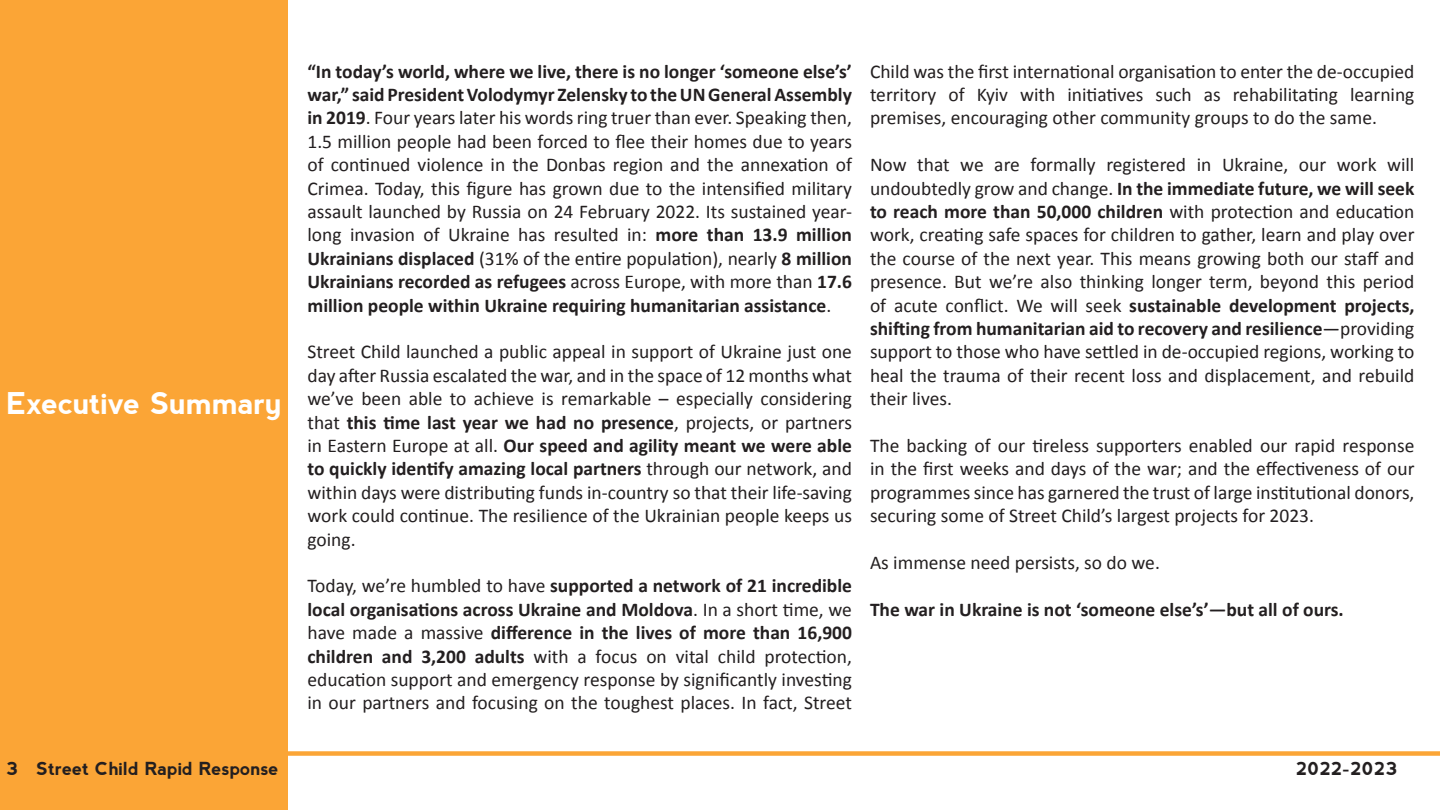
<style>
.page{position:relative;width:1440px;height:810px;background:#fff}
.page>*{position:absolute;margin:0;border:0;box-sizing:border-box;transform-origin:0 0}
.Sidebar_Title{font:700 30px "nevis";letter-spacing:-.01em;color:#fff}
.t1{font:19.5px/23.4px "Calibri";color:#231f20;text-align:justify}
.t2{font:700 19.5px "Calibri";color:#231f20}
.t3{font:700 18px "nevis";color:#231f20}
.s1{font-weight:700}
</style>
<div class="page">
<div style="left:0;top:0;width:288px;height:810px;background:#fba536"></div>
<div style="left:0;top:751px;width:1440px;height:5px;background:#fba536"></div>
<p class="Sidebar_Title" style="left:6px;top:386px;width:277px">Executive Summary</p>
<p class="t1" style="left:308px;top:59px;width:546px"><span class="s1">“In today’s world, where we live, there is no longer ‘someone else’s’ war,” said President Volodymyr Zelensky to the UN General Assembly in 2019</span>. Four years later his words ring truer than ever. Speaking then, 1.5 million people had been forced to flee their homes due to years of continued violence in the Donbas region and the annexation of Crimea. Today, this figure has grown due to the intensified military assault launched by Russia on 24 February 2022. Its sustained year&shy;long invasion of Ukraine has resulted in: <span class="s1">more than 13.9 million Ukrainians displaced</span> (31% of the entire population), nearly <span class="s1">8 million Ukrainians recorded as refugees</span> across Europe, with more than <span class="s1">17.6 million people within Ukraine requiring humanitarian assistance</span>.</p>
<p class="t1" style="left:308px;top:340px;width:546px">Street Child launched a public appeal in support of Ukraine just one day after Russia escalated the war, and in the space of 12 months what we’ve been able to achieve is remarkable – especially considering that <span class="s1">this time last year we had no presence</span>, projects, or partners in Eastern Europe at all. <span class="s1">Our speed and agility meant we were able to quickly identify amazing local partners</span> through our network, and within days were distributing funds in-country so that their life-saving work could continue. The resilience of the Ukrainian people keeps us going.</p>
<p class="t1" style="left:308px;top:574px;width:546px">Today, we’re humbled to have <span class="s1">supported a network of 21 incredible local organisations across Ukraine and Moldova</span>. In a short time, we have made a massive <span class="s1">difference in the lives of more than 16,900 children and 3,200 adults</span> with a focus on vital child protection, education support and emergency response by significantly investing in our partners and focusing on the toughest places. In fact, Street</p>
<p class="t1" style="left:870px;top:59px;width:546px">Child was the first international organisation to enter the de-occupied territory of Kyiv with initiatives such as rehabilitating learning premises, encouraging other community groups to do the same.</p>
<p class="t1" style="left:870px;top:153px;width:546px">Now that we are formally registered in Ukraine, our work will undoubtedly grow and change. <span class="s1">In the immediate future, we will seek to reach more than 50,000 children</span> with protection and education work, creating safe spaces for children to gather, learn and play over the course of the next year. This means growing both our staff and presence. But we’re also thinking longer term, beyond this period of acute conflict. We will seek <span class="s1">sustainable development projects, shifting from humanitarian aid to recovery and resilience</span>—providing support to those who have settled in de-occupied regions, working to heal the trauma of their recent loss and displacement, and rebuild their lives.</p>
<p class="t1" style="left:870px;top:433px;width:546px">The backing of our tireless supporters enabled our rapid response in the first weeks and days of the war; and the effectiveness of our programmes since has garnered the trust of large institutional donors, securing some of Street Child’s largest projects for 2023.</p>
<p class="t1" style="left:870px;top:550px;width:291px">As immense need persists, so do we.</p>
<p class="t2" style="left:870px;top:596px;width:475px">The war in Ukraine is not ‘someone else’s’—but all of ours.</p>
<p class="t3" style="left:6px;top:759px;width:274px">3 Street Child Rapid Response</p>
<p class="t3" style="left:1296px;top:759px;width:103px">2022-2023</p>
</div>
